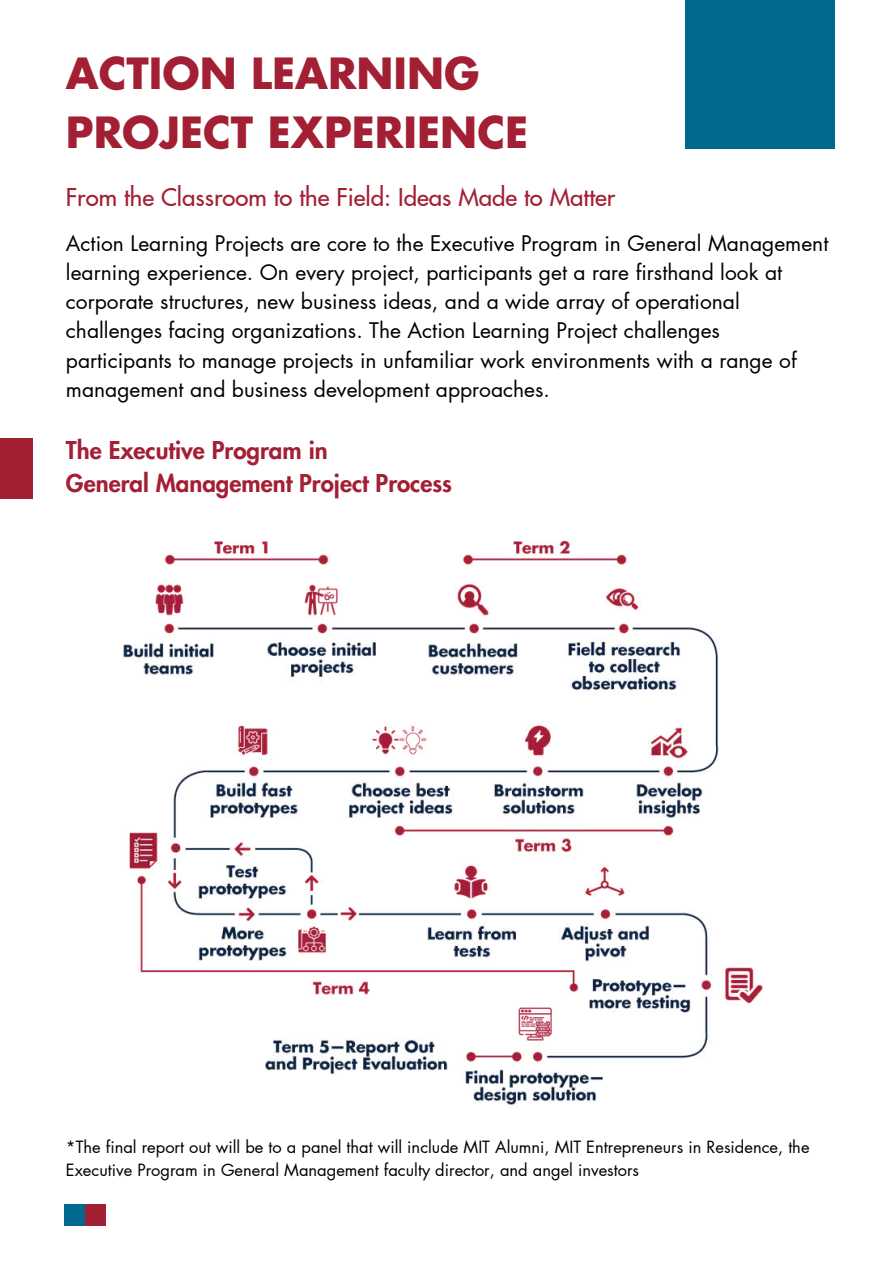
<style>
.page{position:relative;width:894px;height:1264px;background:#fff}
.page>*{position:absolute;margin:0;border:0;box-sizing:border-box;transform-origin:0 0}
.t1{font:700 42px/58.5px "Futura LT Pro";color:#a31f34}
.t2{font:800 24px/32.7px "Futura LT Pro";color:#a31f34}
.t3{font:500 24px "Futura LT Pro";color:#a31f34}
.t4{font:21px/29.2px "Futura LT Pro";color:#000}
.t5{font:16.5px/22.5px "Futura LT Pro";color:#000}
</style>
<div class="page">
<img style="left:123px;top:540px;width:641px;height:566px">
<div style="left:684px;top:0;width:150px;height:148px;background:#00698e"></div>
<div style="left:0;top:438px;width:32px;height:60px;background:#a31f34"></div>
<div style="left:85px;top:1204px;width:20px;height:21px;background:#a31f34"></div>
<div style="left:64px;top:1204px;width:21px;height:21px;background:#00698e"></div>
<h1 class="t1" style="left:66px;top:46px;width:463px">ACTION LEARNING<br>PROJECT EXPERIENCE</h1>
<p class="t3" style="left:66px;top:186px;width:550px">From the Classroom to the Field: Ideas Made to Matter</p>
<p class="t4" style="left:66px;top:229px;width:763px">Action Learning Projects are core to the Executive Program in General Management learning experience. On every project, participants get a rare firsthand look at corporate structures, new business ideas, and a wide array of operational challenges facing organizations. The Action Learning Project challenges participants to manage projects in unfamiliar work environments with a range of management and business development approaches.</p>
<p class="t2" style="left:66px;top:435px;width:387px">The Executive Program in<br>General Management Project Process</p>
<p class="t5" style="left:66px;top:1136px;width:745px">*The final report out will be to a panel that will include MIT Alumni, MIT Entrepreneurs in Residence, the<br>Executive Program in General Management faculty director, and angel investors</p>
</div>
